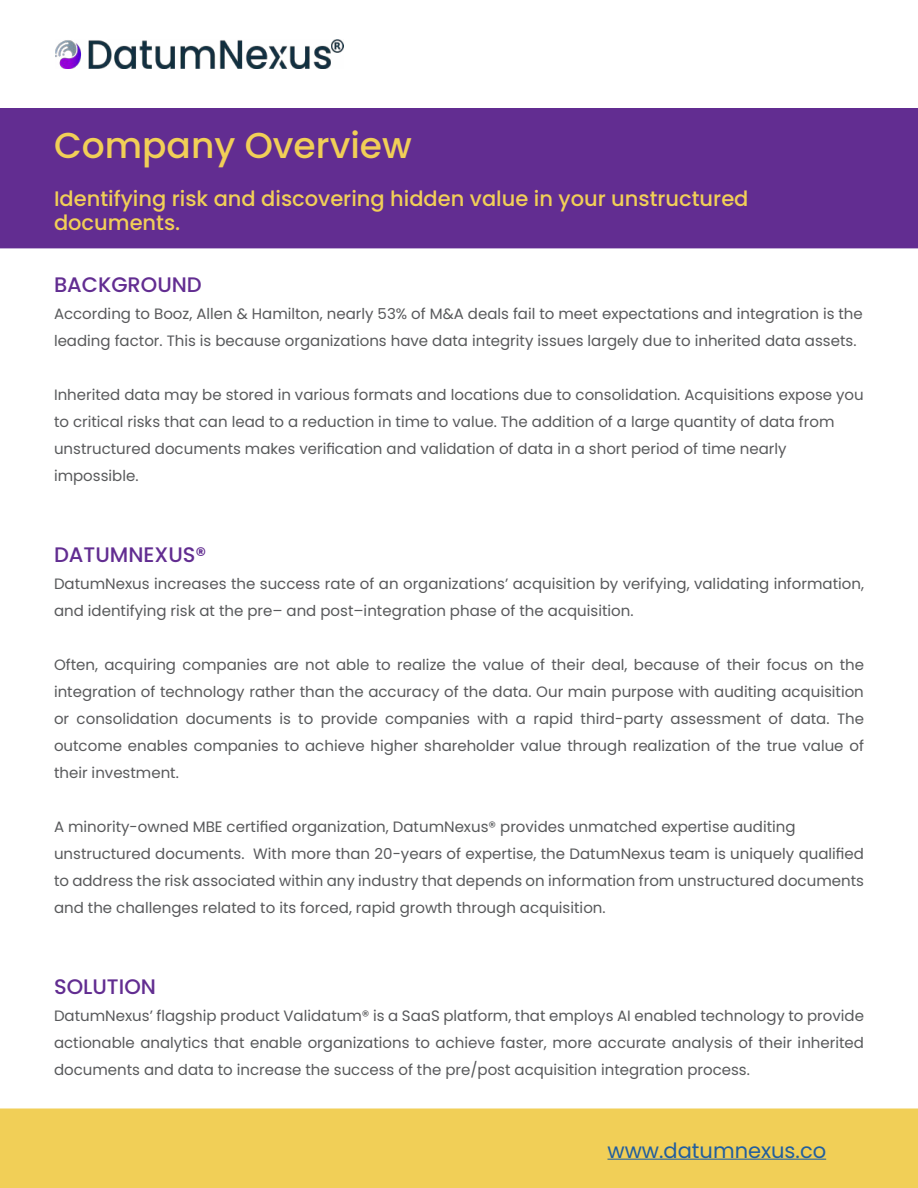
<style>
.page{position:relative;width:918px;height:1188px;background:#fff}
.page>*{position:absolute;margin:0;border:0;box-sizing:border-box;transform-origin:0 0}
.t1{font:500 36px "Poppins";color:#f1cf57}
.t2{font:500 21px/24px "Poppins";color:#f1cf57}
.t3{font:500 21px "Poppins";color:#622d91}
.t4{font:21px "Poppins";color:#215e9e}
.t5{font:15px/27px "Poppins";color:#58595b}
</style>
<div class="page">
<div style="left:0;top:1108px;width:918px;height:80px;background:#f1cf57"></div>
<hr style="left:608px;top:1159px;width:218px;height:1px;background:#215e9e">
<div style="left:0;top:108px;width:918px;height:140px;background:#622d91"></div>
<img style="left:56px;top:40px;width:287px;height:28px">
<h1 class="t1" style="left:54px;top:124px;width:359px">Company Overview</h1>
<h2 class="t2" style="left:54px;top:187px;width:696px">Identifying risk and discovering hidden value in your unstructured documents.</h2>
<h2 class="t3" style="left:54px;top:272px;width:149px">BACKGROUND</h2>
<p class="t5" style="left:54px;top:301px;width:810px">According to Booz, Allen &amp; Hamilton, nearly 53% of M&amp;A deals fail to meet expectations and integration is the leading factor. This is because organizations have data integrity issues largely due to inherited data assets.</p>
<p class="t5" style="left:54px;top:382px;width:811px">Inherited data may be stored in various formats and locations due to consolidation. Acquisitions expose you to critical risks that can lead to a reduction in time to value. The addition of a large quantity of data from unstructured documents makes verification and validation of data in a short period of time nearly impossible.</p>
<h2 class="t3" style="left:54px;top:542px;width:154px">DATUMNEXUS®</h2>
<p class="t5" style="left:54px;top:571px;width:812px">DatumNexus increases the success rate of an organizations’ acquisition by verifying, validating information, and identifying risk at the pre– and post–integration phase of the acquisition.</p>
<p class="t5" style="left:54px;top:652px;width:812px;text-align:justify">Often, acquiring companies are not able to realize the value of their deal, because of their focus on the integration of technology rather than the accuracy of the data. Our main purpose with auditing acquisition or consolidation documents is to provide companies with a rapid third-party assessment of data. The outcome enables companies to achieve higher shareholder value through realization of the true value of their investment.</p>
<p class="t5" style="left:54px;top:813px;width:812px">A minority-owned MBE certified organization, DatumNexus® provides unmatched expertise auditing unstructured documents. With more than 20-years of expertise, the DatumNexus team is uniquely qualified to address the risk associated within any industry that depends on information from unstructured documents and the challenges related to its forced, rapid growth through acquisition.</p>
<h2 class="t3" style="left:54px;top:974px;width:103px">SOLUTION</h2>
<p class="t5" style="left:54px;top:1002px;width:812px;text-align:justify">DatumNexus’ flagship product Validatum® is a SaaS platform, that employs AI enabled technology to provide actionable analytics that enable organizations to achieve faster, more accurate analysis of their inherited documents and data to increase the success of the pre/post acquisition integration process.</p>
<h2 class="t4" style="left:608px;top:1138px;width:220px">www.datumnexus.co</h2>
</div>
